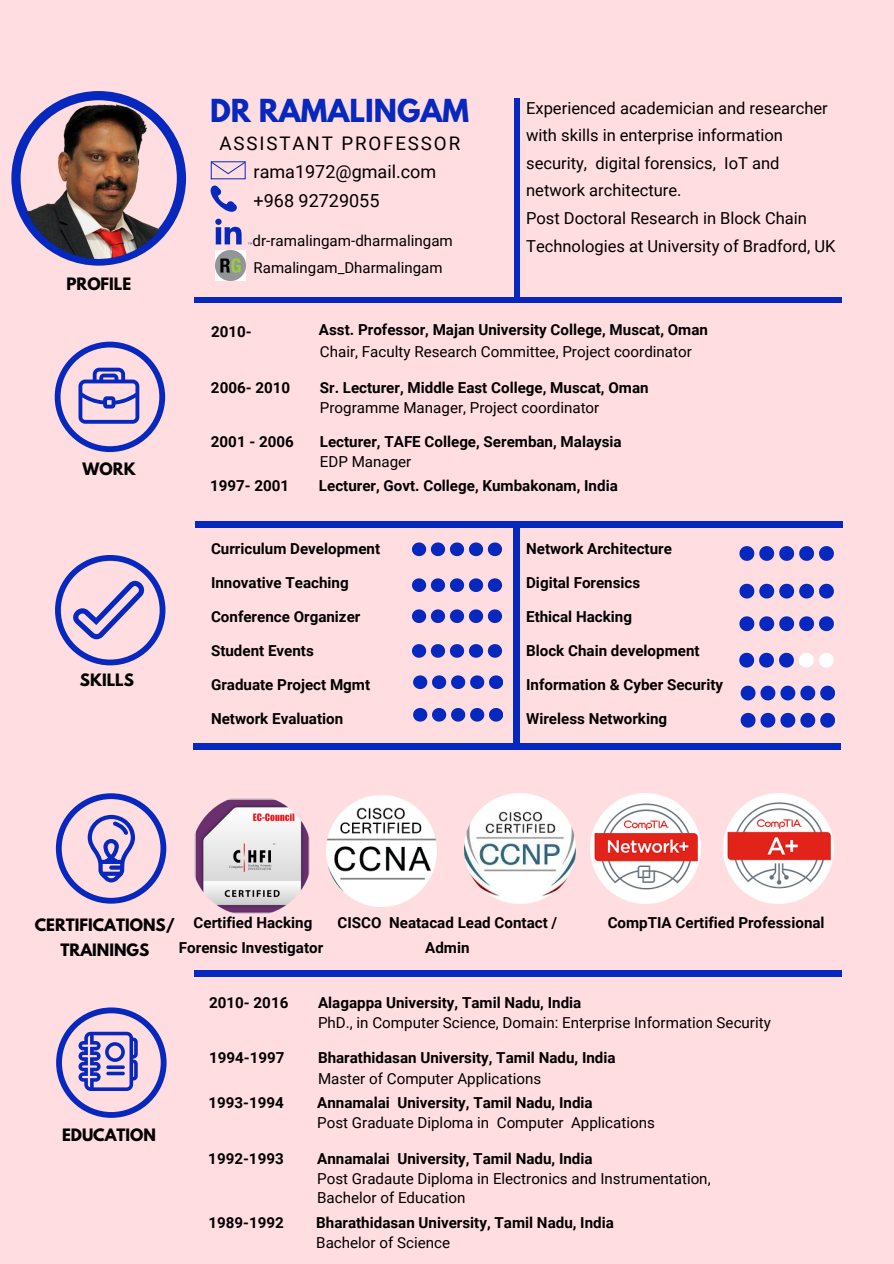
<style>
.page{position:relative;width:894px;height:1264px;background:#fff}
.page>*{position:absolute;margin:0;border:0;box-sizing:border-box;transform-origin:0 0}
.t1{font:700 28.05px "League Spartan";color:#0728bf}
.t2{font:18.75px "Roboto";letter-spacing:.1em;color:#000}
.t3{font:18px/29.4px "Roboto";color:#000}
.t4{font:16.5px/27.6px "Roboto";color:#000}
.t5{font:700 15.15px/25.2px "Roboto";color:#000;text-align:center}
.t6{font:15.15px/18.6px "Roboto";color:#000}
.t7{font:700 15.15px/25.2px "League Spartan";color:#000;text-align:center}
.t8{font:15px "Roboto";color:#000}
</style>
<div class="page">
<div style="left:0;top:0;width:893px;height:1263px;background:#ffdde0"></div>
<div style="left:194px;top:297px;width:647px;height:6px;background:#0728bf"></div>
<svg style="left:12px;top:91px;width:174px;height:175px"></svg>
<svg style="left:55px;top:342px;width:110px;height:110px"></svg>
<svg style="left:56px;top:793px;width:110px;height:110px"></svg>
<svg style="left:56px;top:1007px;width:110px;height:110px"></svg>
<hr style="left:106px;top:1065px;width:19px;height:3px;background:#0728bf;border-radius:2px">
<svg style="left:106px;top:1071px;width:19px;height:4px"></svg>
<div style="left:195px;top:521px;width:647px;height:6px;background:#0728bf"></div>
<div style="left:193px;top:743px;width:647px;height:6px;background:#0728bf"></div>
<div style="left:194px;top:970px;width:647px;height:6px;background:#0728bf"></div>
<div style="left:513px;top:524px;width:6px;height:223px;background:#0728bf"></div>
<div style="left:514px;top:98px;width:5px;height:203px;background:#0728bf"></div>
<svg style="left:412px;top:578px;width:90px;height:14px"></svg>
<svg style="left:412px;top:644px;width:90px;height:13px"></svg>
<img style="left:590px;top:793px;width:110px;height:110px">
<img style="left:464px;top:793px;width:111px;height:110px">
<img style="left:326px;top:796px;width:110px;height:110px">
<img style="left:20px;top:101px;width:158px;height:157px">
<svg style="left:211px;top:161px;width:34px;height:18px"></svg>
<svg style="left:210px;top:185px;width:27px;height:27px"></svg>
<svg style="left:215px;top:219px;width:26px;height:25px"></svg>
<img style="left:215px;top:250px;width:30px;height:31px">
<img style="left:723px;top:793px;width:110px;height:110px">
<svg style="left:412px;top:542px;width:90px;height:14px"></svg>
<svg style="left:412px;top:609px;width:90px;height:14px"></svg>
<svg style="left:413px;top:675px;width:89px;height:14px"></svg>
<svg style="left:739px;top:583px;width:54px;height:15px"></svg>
<svg style="left:799px;top:583px;width:34px;height:15px"></svg>
<svg style="left:739px;top:652px;width:94px;height:15px"></svg>
<svg style="left:739px;top:546px;width:54px;height:14px"></svg>
<svg style="left:799px;top:546px;width:34px;height:14px"></svg>
<svg style="left:739px;top:616px;width:54px;height:15px"></svg>
<svg style="left:799px;top:616px;width:34px;height:15px"></svg>
<svg style="left:740px;top:685px;width:93px;height:15px"></svg>
<svg style="left:55px;top:555px;width:110px;height:110px"></svg>
<img style="left:194px;top:798px;width:116px;height:116px">
<svg style="left:740px;top:713px;width:93px;height:14px"></svg>
<svg style="left:413px;top:708px;width:89px;height:13px"></svg>
<p class="t7" style="left:66px;top:273px;width:66px">PROFILE</p>
<p class="t7" style="left:82px;top:458px;width:55px">WORK</p>
<p class="t7" style="left:80px;top:669px;width:56px">SKILLS</p>
<h1 class="t1" style="left:210px;top:97px;width:260px">DR RAMALINGAM</h1>
<p class="t2" style="left:219px;top:132px;width:242px">ASSISTANT PROFESSOR</p>
<p class="t3" style="left:253px;top:157px;width:184px">rama1972@gmail.com +968 92729055</p>
<p class="t6" style="left:252px;top:232px;width:202px">dr-ramalingam-dharmalingam</p>
<p class="t8" style="left:253px;top:259px;width:190px">Ramalingam_Dharmalingam</p>
<p class="t4" style="left:526px;top:94px;width:311px">Experienced academician and researcher with skills in enterprise information security, digital forensics, IoT and network architecture.<br>Post Doctoral Research in Block Chain Technologies at University of Bradford, UK</p>
<p class="t5" style="left:211px;top:319px;width:42px">2010-</p>
<p class="t5" style="left:211px;top:375px;width:81px">2006- 2010</p>
<p class="t5" style="left:211px;top:429px;width:84px">2001 - 2006</p>
<p class="t5" style="left:319px;top:318px;width:390px">Asst. Professor, Majan University College, Muscat, Oman</p>
<p class="t6" style="left:320px;top:343px;width:373px">Chair, Faculty Research Committee, Project coordinator</p>
<p class="t5" style="left:320px;top:375px;width:330px">Sr. Lecturer, Middle East College, Muscat, Oman</p>
<p class="t6" style="left:320px;top:398px;width:281px">Programme Manager, Project coordinator</p>
<p class="t5" style="left:320px;top:429px;width:303px">Lecturer, TAFE College, Seremban, Malaysia</p>
<p class="t6" style="left:320px;top:453px;width:93px">EDP Manager</p>
<p class="t5" style="left:210px;top:473px;width:81px">1997- 2001</p>
<p class="t5" style="left:319px;top:473px;width:300px">Lecturer, Govt. College, Kumbakonam, India</p>
<p class="t5" style="left:211px;top:536px;width:171px">Curriculum Development</p>
<p class="t5" style="left:211px;top:570px;width:139px">Innovative Teaching</p>
<p class="t5" style="left:211px;top:604px;width:151px">Conference Organizer</p>
<p class="t5" style="left:211px;top:638px;width:104px">Student Events</p>
<p class="t5" style="left:211px;top:672px;width:161px">Graduate Project Mgmt</p>
<p class="t5" style="left:211px;top:706px;width:134px">Network Evaluation</p>
<p class="t5" style="left:526px;top:536px;width:147px">Network Architecture</p>
<p class="t5" style="left:526px;top:570px;width:116px">Digital Forensics</p>
<p class="t5" style="left:526px;top:604px;width:107px">Ethical Hacking</p>
<p class="t5" style="left:526px;top:638px;width:175px">Block Chain development</p>
<p class="t5" style="left:526px;top:672px;width:198px">Information &amp; Cyber Security</p>
<p class="t5" style="left:526px;top:706px;width:142px">Wireless Networking</p>
<p class="t5" style="left:179px;top:910px;width:146px">Certified Hacking<br>Forensic Investigator</p>
<p class="t5" style="left:337px;top:910px;width:221px">CISCO Neatacad Lead Contact /<br>Admin</p>
<p class="t5" style="left:607px;top:910px;width:218px">CompTIA Certified Professional</p>
<p class="t7" style="left:35px;top:914px;width:142px">CERTIFICATIONS/<br>TRAININGS</p>
<p class="t7" style="left:62px;top:1124px;width:95px">EDUCATION</p>
<p class="t5" style="left:209px;top:989px;width:81px">2010- 2016</p>
<p class="t5" style="left:209px;top:1045px;width:77px">1994-1997</p>
<p class="t5" style="left:208px;top:1090px;width:77px">1993-1994</p>
<p class="t5" style="left:208px;top:1146px;width:77px">1992-1993</p>
<p class="t5" style="left:318px;top:989px;width:265px">Alagappa University, Tamil Nadu, India</p>
<p class="t6" style="left:318px;top:1013px;width:454px">PhD., in Computer Science, Domain: Enterprise Information Security</p>
<p class="t5" style="left:318px;top:1045px;width:299px">Bharathidasan University, Tamil Nadu, India</p>
<p class="t6" style="left:318px;top:1069px;width:225px">Master of Computer Applications</p>
<p class="t5" style="left:317px;top:1090px;width:277px">Annamalai University, Tamil Nadu, India</p>
<p class="t6" style="left:317px;top:1113px;width:339px">Post Graduate Diploma in Computer Applications</p>
<p class="t5" style="left:317px;top:1146px;width:277px">Annamalai University, Tamil Nadu, India</p>
<p class="t6" style="left:317px;top:1169px;width:395px">Post Gradaute Diploma in Electronics and Instrumentation,<br>Bachelor of Education</p>
<p class="t5" style="left:208px;top:1210px;width:77px">1989-1992</p>
<p class="t5" style="left:316px;top:1210px;width:299px">Bharathidasan University, Tamil Nadu, India</p>
<p class="t6" style="left:316px;top:1233px;width:135px">Bachelor of Science</p>
</div>
